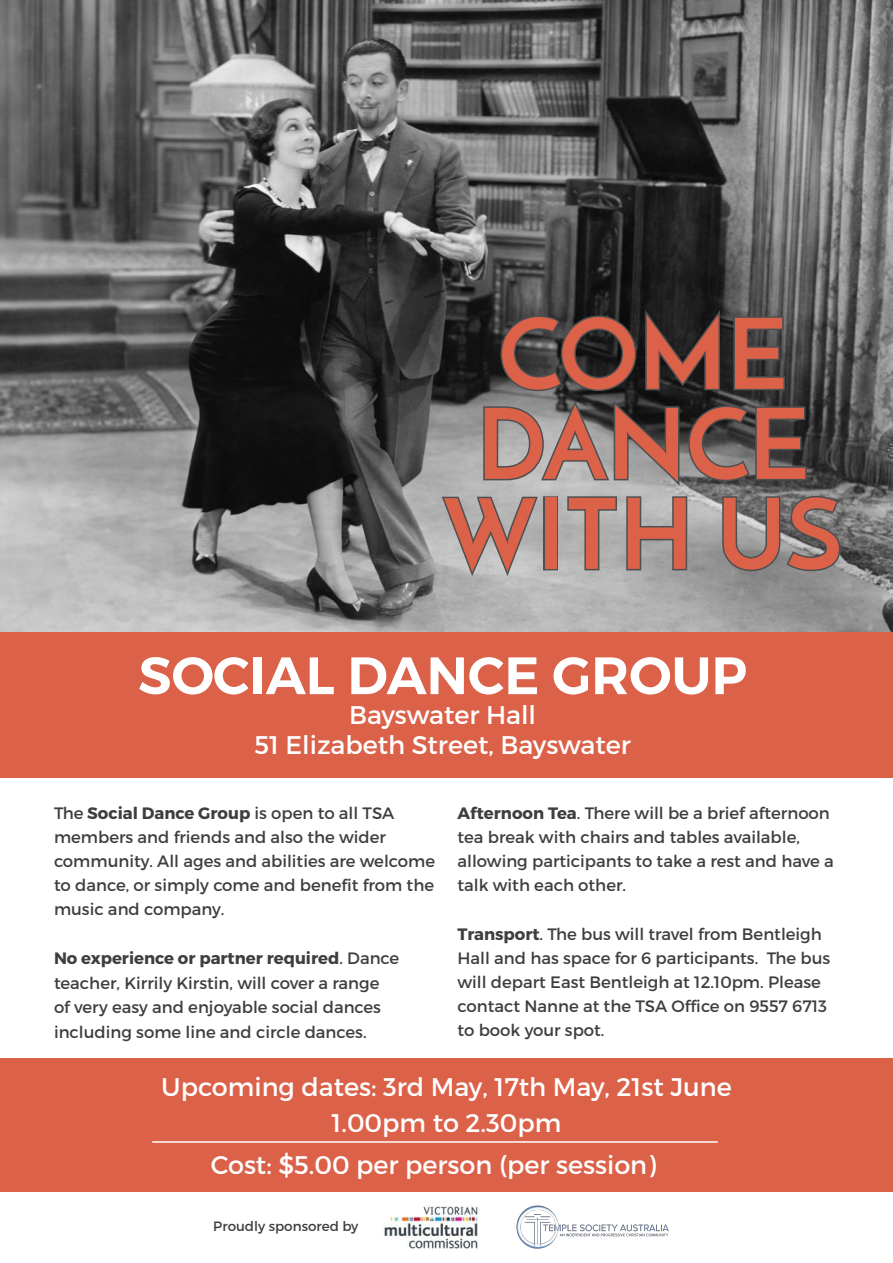
<style>
.page{position:relative;width:893px;height:1263px;background:#fff}
.page>*{position:absolute;margin:0;border:0;box-sizing:border-box;transform-origin:0 0}
.t1{font:700 97.5px/90px "Josefin Sans";color:#db6149;text-align:center}
.t2{font:600 52.5px "Montserrat";color:#fff}
.t3{font:25.5px "Montserrat";color:#fff}
.t4{font:16.5px/24px "Montserrat";color:#3e3e3f}
.t5{font:13.5px "Montserrat";color:#3e3e3f}
.s1{font-weight:700}
</style>
<div class="page">
<div style="left:0;top:508px;width:893px;height:270px;background:#db6149"></div>
<div style="left:0;top:1058px;width:893px;height:134px;background:#db6149"></div>
<img style="left:0;top:0;width:893px;height:631px">
<svg style="left:440px;top:305px;width:402px;height:275px;background:#686868"></svg>
<hr style="left:152px;top:1141px;width:566px;height:2px;background:#fff">
<img style="left:383px;top:1206px;width:95px;height:43px">
<img style="left:516px;top:1205px;width:153px;height:44px">
<p class="t1" style="left:443px;top:309px;width:400px">COME<br>DANCE<br>WITH US</p>
<p class="t2" style="left:138px;top:643px;width:610px">SOCIAL DANCE GROUP</p>
<p class="t3" style="left:349px;top:699px;width:189px">Bayswater Hall</p>
<p class="t3" style="left:254px;top:729px;width:378px">51 Elizabeth Street, Bayswater</p>
<p class="t4" style="left:54px;top:801px;width:383px">The <span class="s1">Social Dance Group</span> is open to all TSA members and friends and also the wider community. All ages and abilities are welcome to dance, or simply come and benefit from the music and company.</p>
<p class="t4" style="left:54px;top:946px;width:347px;line-height:24.6px"><span class="s1">No experience or partner required</span>. Dance teacher, Kirrily Kirstin, will cover a range of very easy and enjoyable social dances including some line and circle dances.</p>
<p class="t4" style="left:458px;top:801px;width:378px"><span class="s1">Afternoon Tea</span>. There will be a brief afternoon tea break with chairs and tables available, allowing participants to take a rest and have a talk with each other.</p>
<p class="t4" style="left:458px;top:922px;width:374px"><span class="s1">Transport</span>. The bus will travel from Bentleigh Hall and has space for 6 participants. The bus will depart East Bentleigh at 12.10pm. Please contact Nanne at the TSA Office on 9557 6713 to book your spot.</p>
<p class="t3" style="left:161px;top:1071px;width:572px">Upcoming dates: 3rd May, 17th May, 21st June</p>
<p class="t3" style="left:332px;top:1107px;width:231px">1.00pm to 2.30pm</p>
<p class="t3" style="left:211px;top:1149px;width:447px">Cost: $5.00 per person (per session)</p>
<p class="t5" style="left:213px;top:1218px;width:147px">Proudly sponsored by</p>
</div>
